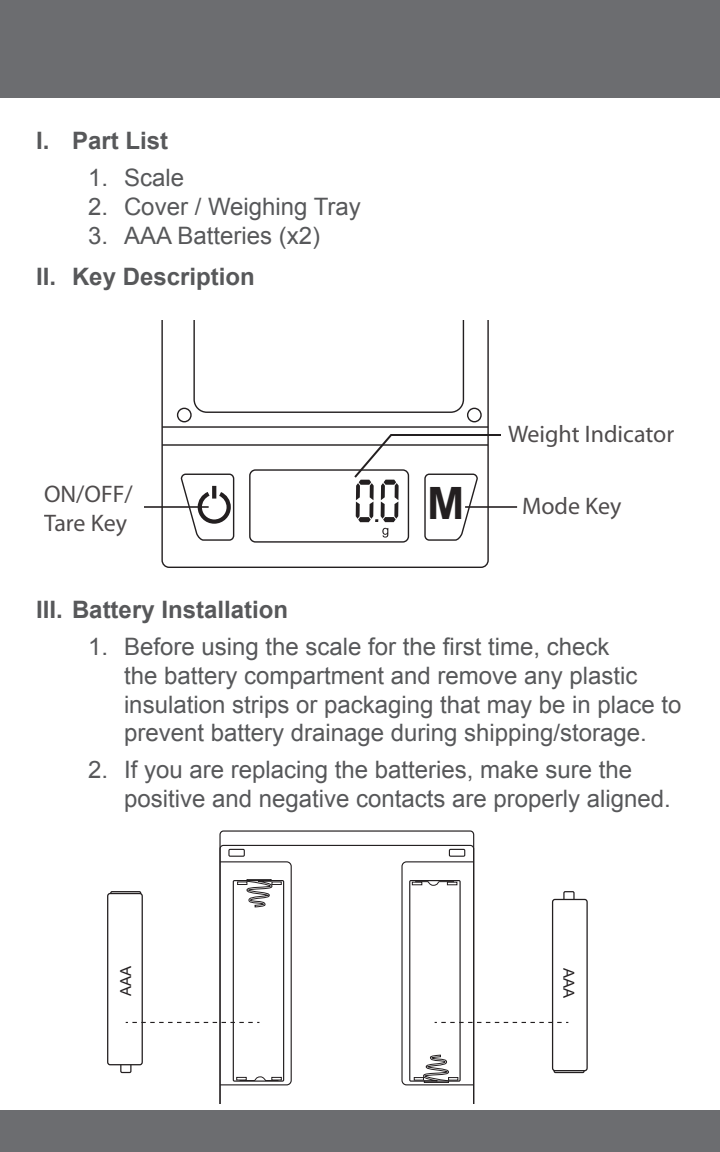
<style>
.page{position:relative;width:720px;height:1152px;background:#fff}
.page>*{position:absolute;margin:0;border:0;box-sizing:border-box;transform-origin:0 0}
.t1{font:700 44.4px "Arial";color:#231f20}
.Instruction_List{font:24px/28.8px "Arial";color:#57585a}
.Instruction_Header{font:700 24px "Arial";color:#57585a}
.t2{font:24px/28.8px "Myriad Pro";color:#231f20}
.t3{font:15.2px "Arial";color:#231f20}
</style>
<div class="page">
<div style="left:0;top:1111px;width:720px;height:41px;background:#6c6d70"></div>
<div style="left:0;top:0;width:720px;height:97px;background:#6c6d70"></div>
<svg style="left:161px;top:320px;width:328px;height:248px"></svg>
<svg style="left:193px;top:320px;width:271px;height:93px"></svg>
<div style="left:249px;top:469px;width:160px;height:74px;border:1px solid #231f20;border-radius:6px"></div>
<svg style="left:180px;top:473px;width:55px;height:68px"></svg>
<svg style="left:212px;top:486px;width:4px;height:13px"></svg>
<hr style="left:162px;top:444px;width:326px;height:2px;background:#231f20">
<hr style="left:162px;top:426px;width:326px;height:2px;background:#231f20">
<div style="left:177px;top:408px;width:15px;height:14px;border:1px solid #231f20;border-radius:50%"></div>
<div style="left:467px;top:408px;width:15px;height:14px;border:1px solid #231f20;border-radius:50%"></div>
<hr style="left:144px;top:506px;width:65px;height:2px;background:#231f20">
<hr style="left:465px;top:506px;width:52px;height:2px;background:#231f20">
<svg style="left:352px;top:433px;width:151px;height:108px"></svg>
<svg style="left:219px;top:830px;width:255px;height:274px"></svg>
<div style="left:228px;top:849px;width:17px;height:8px;border:1px solid #231f20"></div>
<div style="left:449px;top:849px;width:16px;height:8px;border:1px solid #231f20"></div>
<div style="left:110px;top:891px;width:31px;height:12px;border:1px solid #231f20"></div>
<div style="left:120px;top:1062px;width:12px;height:11px;border:1px solid #231f20"></div>
<div style="left:108px;top:894px;width:34px;height:171px;background:#fff;border-radius:2px"></div>
<div style="left:107px;top:893px;width:36px;height:172px;border:1px solid #231f20;border-radius:2px"></div>
<div style="left:554px;top:1061px;width:31px;height:12px;border:1px solid #231f20"></div>
<div style="left:563px;top:891px;width:12px;height:12px;border:1px solid #231f20"></div>
<div style="left:553px;top:899px;width:34px;height:172px;background:#fff;border-radius:2px"></div>
<div style="left:552px;top:899px;width:36px;height:172px;border:1px solid #231f20;border-radius:2px"></div>
<svg style="left:126px;top:861px;width:166px;height:225px"></svg>
<svg style="left:401px;top:861px;width:167px;height:225px"></svg>
<p class="Instruction_Header" style="left:36px;top:125px;width:134px">I. Part List</p>
<p class="Instruction_List" style="left:88px;top:164px;width:98px">1. Scale</p>
<p class="Instruction_List" style="left:88px;top:193px;width:274px">2. Cover / Weighing Tray</p>
<p class="Instruction_List" style="left:88px;top:221px;width:234px">3. AAA Batteries (x2)</p>
<p class="Instruction_Header" style="left:36px;top:260px;width:220px">II. Key Description</p>
<p class="t2" style="left:44px;top:479px;width:90px">ON/OFF/<br>Tare Key</p>
<p class="t1" style="left:427px;top:473px;width:39px">M</p>
<p class="t2" style="left:508px;top:419px;width:168px">Weight Indicator</p>
<p class="t2" style="left:522px;top:491px;width:101px">Mode Key</p>
<p class="Instruction_Header" style="left:36px;top:594px;width:254px">III. Battery Installation</p>
<p class="Instruction_List" style="left:124px;top:633px;width:559px;text-indent:-36px">1. Before using the scale for the first time, check<br>the battery compartment and remove any plastic insulation strips or packaging that may be in place to prevent battery drainage during shipping/storage.</p>
<p class="Instruction_List" style="left:124px;top:756px;width:548px;text-indent:-36px">2. If you are replacing the batteries, make sure the positive and negative contacts are properly aligned.</p>
<p class="t3" style="left:116px;top:996px;width:32px;rotate:-90deg">AAA</p>
<p class="t3" style="left:579px;top:968px;width:32px;rotate:90deg">AAA</p>
</div>
